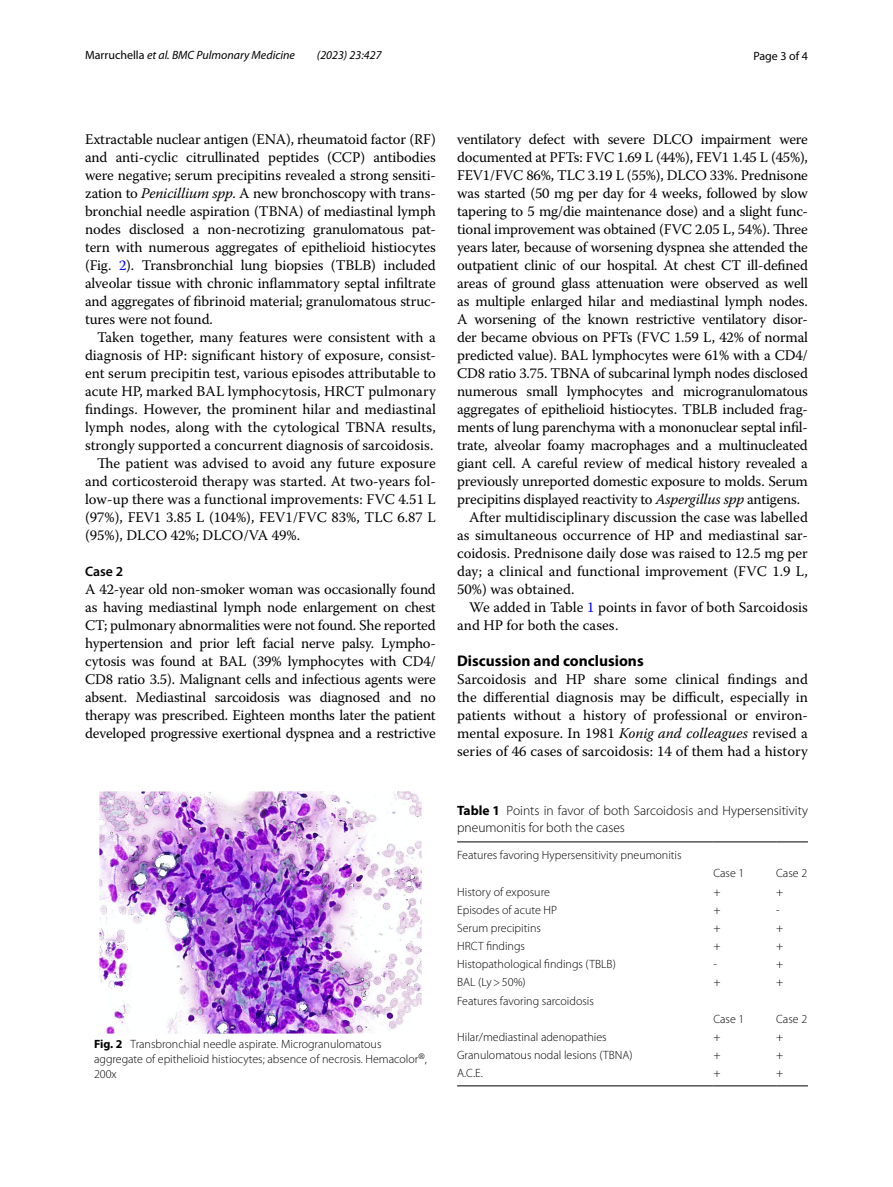
<style>
.page{position:relative;width:893px;height:1187px;background:#fff}
.page>*{position:absolute;margin:0;border:0;box-sizing:border-box;transform-origin:0 0}
.t1{font:700 15.45px "Myriad Pro";color:#000}
.t2{font:14.7px/18px "Warnock Pro";letter-spacing:-.01em;color:#000;text-align:justify}
.t3{font:600 13.8px "Myriad Pro";color:#000}
.t4{font:300 13.5px/16.5px "Myriad Pro";color:#000}
.t5{font:300 12px/15px "Myriad Pro";color:#000}
.t6{font:italic 12px "Myriad Pro";color:#000}
.t7{font:12px "Myriad Pro";color:#000}
.s1{font-style:normal}
.s2{font-style:italic}
.s3{color:#00f}
.s4{font-weight:700}
</style>
<div class="page">
<img style="left:100px;top:791px;width:321px;height:242px">
<hr style="left:457px;top:841px;width:256px;height:1px;background:#000">
<hr style="left:713px;top:841px;width:63px;height:1px;background:#000">
<hr style="left:776px;top:841px;width:32px;height:1px;background:#000">
<hr style="left:457px;top:1085px;width:256px;height:1px;background:#000">
<hr style="left:713px;top:1085px;width:63px;height:1px;background:#000">
<hr style="left:776px;top:1085px;width:32px;height:1px;background:#000">
<p class="t6" style="left:85px;top:48px;width:212px"><span class="s1">Marruchella</span> et al. BMC Pulmonary Medicine</p>
<p class="t6" style="left:317px;top:48px;width:66px">(2023) 23:427</p>
<p class="t7" style="left:753px;top:48px;width:56px">Page 3 of 4</p>
<p class="t2" style="left:85px;top:130px;width:352px">Extractable nuclear antigen (ENA), rheumatoid factor (RF) and anti-cyclic citrullinated peptides (CCP) antibodies were negative; serum precipitins revealed a strong sensiti&shy;zation to <span class="s2">Penicillium spp</span>. A new bronchoscopy with trans&shy;bronchial needle aspiration (TBNA) of mediastinal lymph nodes disclosed a non-necrotizing granulomatous pat&shy;tern with numerous aggregates of epithelioid histiocytes (Fig. <span class="s3">2</span>). Transbronchial lung biopsies (TBLB) included alveolar tissue with chronic inflammatory septal infiltrate and aggregates of fibrinoid material; granulomatous struc&shy;tures were not found.</p>
<p class="t2" style="left:97px;top:328px;width:340px">Taken together, many features were consistent with a</p>
<p class="t2" style="left:85px;top:346px;width:352px">diagnosis of HP: significant history of exposure, consist-</p>
<p class="t2" style="left:85px;top:364px;width:352px">ent serum precipitin test, various episodes attributable to</p>
<p class="t2" style="left:85px;top:382px;width:352px">acute HP, marked BAL lymphocytosis, HRCT pulmonary</p>
<p class="t2" style="left:85px;top:400px;width:352px">findings. However, the prominent hilar and mediastinal</p>
<p class="t2" style="left:85px;top:418px;width:352px">lymph nodes, along with the cytological TBNA results,</p>
<p class="t2" style="left:85px;top:436px;width:350px">strongly supported a concurrent diagnosis of sarcoidosis.</p>
<p class="t2" style="left:97px;top:454px;width:340px">The patient was advised to avoid any future exposure</p>
<p class="t2" style="left:85px;top:472px;width:352px">and corticosteroid therapy was started. At two-years fol-</p>
<p class="t2" style="left:85px;top:490px;width:352px">low-up there was a functional improvements: FVC 4.51 L</p>
<p class="t2" style="left:85px;top:508px;width:352px">(97%), FEV1 3.85 L (104%), FEV1/FVC 83%, TLC 6.87 L</p>
<p class="t2" style="left:85px;top:526px;width:217px">(95%), DLCO 42%; DLCO/VA 49%.</p>
<p class="t3" style="left:85px;top:562px;width:40px">Case 2</p>
<p class="t2" style="left:85px;top:580px;width:352px">A 42-year old non-smoker woman was occasionally found as having mediastinal lymph node enlargement on chest CT; pulmonary abnormalities were not found. She reported hypertension and prior left facial nerve palsy. Lympho&shy;cytosis was found at BAL (39% lymphocytes with CD4/ CD8 ratio 3.5). Malignant cells and infectious agents were absent. Mediastinal sarcoidosis was diagnosed and no therapy was prescribed. Eighteen months later the patient developed progressive exertional dyspnea and a restrictive</p>
<p class="t5" style="left:94px;top:1036px;width:334px"><span class="s4">Fig. 2</span> Transbronchial needle aspirate. Microgranulomatous aggregate of epithelioid histiocytes; absence of necrosis. Hemacolor<sup>®</sup>,<br>200x</p>
<p class="t2" style="left:457px;top:130px;width:352px">ventilatory defect with severe DLCO impairment were</p>
<p class="t2" style="left:457px;top:148px;width:352px">documented at PFTs: FVC 1.69 L (44%), FEV1 1.45 L (45%),</p>
<p class="t2" style="left:457px;top:166px;width:352px">FEV1/FVC 86%, TLC 3.19 L (55%), DLCO 33%. Prednisone</p>
<p class="t2" style="left:457px;top:184px;width:352px">was started (50 mg per day for 4 weeks, followed by slow</p>
<p class="t2" style="left:457px;top:202px;width:352px">tapering to 5 mg/die maintenance dose) and a slight func-</p>
<p class="t2" style="left:457px;top:220px;width:352px">tional improvement was obtained (FVC 2.05 L, 54%). Three</p>
<p class="t2" style="left:457px;top:238px;width:352px">years later, because of worsening dyspnea she attended the</p>
<p class="t2" style="left:457px;top:256px;width:352px">outpatient clinic of our hospital. At chest CT ill-defined</p>
<p class="t2" style="left:457px;top:274px;width:352px">areas of ground glass attenuation were observed as well</p>
<p class="t2" style="left:457px;top:292px;width:352px">as multiple enlarged hilar and mediastinal lymph nodes.</p>
<p class="t2" style="left:457px;top:310px;width:352px">A worsening of the known restrictive ventilatory disor-</p>
<p class="t2" style="left:457px;top:328px;width:352px">der became obvious on PFTs (FVC 1.59 L, 42% of normal</p>
<p class="t2" style="left:457px;top:346px;width:352px">predicted value). BAL lymphocytes were 61% with a CD4/</p>
<p class="t2" style="left:457px;top:364px;width:352px">CD8 ratio 3.75. TBNA of subcarinal lymph nodes disclosed</p>
<p class="t2" style="left:457px;top:382px;width:352px">numerous small lymphocytes and microgranulomatous</p>
<p class="t2" style="left:457px;top:400px;width:352px">aggregates of epithelioid histiocytes. TBLB included frag-</p>
<p class="t2" style="left:457px;top:418px;width:352px">ments of lung parenchyma with a mononuclear septal infil-</p>
<p class="t2" style="left:457px;top:436px;width:352px">trate, alveolar foamy macrophages and a multinucleated</p>
<p class="t2" style="left:457px;top:454px;width:352px">giant cell. A careful review of medical history revealed a</p>
<p class="t2" style="left:457px;top:472px;width:352px">previously unreported domestic exposure to molds. Serum</p>
<p class="t2" style="left:457px;top:490px;width:345px">precipitins displayed reactivity to <span class="s2">Aspergillus spp</span> antigens.</p>
<p class="t2" style="left:469px;top:508px;width:340px">After multidisciplinary discussion the case was labelled</p>
<p class="t2" style="left:457px;top:526px;width:352px">as simultaneous occurrence of HP and mediastinal sar-</p>
<p class="t2" style="left:457px;top:544px;width:352px">coidosis. Prednisone daily dose was raised to 12.5 mg per</p>
<p class="t2" style="left:457px;top:562px;width:352px">day; a clinical and functional improvement (FVC 1.9 L,</p>
<p class="t2" style="left:457px;top:580px;width:119px">50%) was obtained.</p>
<p class="t2" style="left:469px;top:598px;width:340px">We added in Table <span class="s3">1</span> points in favor of both Sarcoidosis</p>
<p class="t2" style="left:457px;top:616px;width:163px">and HP for both the cases.</p>
<p class="t1" style="left:457px;top:650px;width:188px">Discussion and conclusions</p>
<p class="t2" style="left:457px;top:670px;width:352px">Sarcoidosis and HP share some clinical findings and the differential diagnosis may be difficult, especially in patients without a history of professional or environ&shy;mental exposure. In 1981 <span class="s2">Konig and colleagues</span> revised a series of 46 cases of sarcoidosis: 14 of them had a history</p>
<p class="t4" style="left:457px;top:802px;width:352px"><span class="s4">Table 1</span> Points in favor of both Sarcoidosis and Hypersensitivity pneumonitis for both the cases</p>
<p class="t5" style="left:457px;top:848px;width:226px">Features favoring Hypersensitivity pneumonitis</p>
<p class="t5" style="left:713px;top:866px;width:33px">Case 1</p>
<p class="t5" style="left:776px;top:866px;width:33px">Case 2</p>
<p class="t5" style="left:457px;top:884px;width:94px">History of exposure</p>
<p class="t5" style="left:713px;top:884px;width:9px">+</p>
<p class="t5" style="left:776px;top:884px;width:9px">+</p>
<p class="t5" style="left:457px;top:902px;width:102px">Episodes of acute HP</p>
<p class="t5" style="left:713px;top:902px;width:9px">+</p>
<p class="t5" style="left:776px;top:902px;width:5px">-</p>
<p class="t5" style="left:457px;top:920px;width:85px">Serum precipitins</p>
<p class="t5" style="left:713px;top:920px;width:9px">+</p>
<p class="t5" style="left:776px;top:920px;width:9px">+</p>
<p class="t5" style="left:457px;top:938px;width:69px">HRCT findings</p>
<p class="t5" style="left:713px;top:938px;width:9px">+</p>
<p class="t5" style="left:776px;top:938px;width:9px">+</p>
<p class="t5" style="left:457px;top:956px;width:160px">Histopathological findings (TBLB)</p>
<p class="t5" style="left:713px;top:956px;width:5px">-</p>
<p class="t5" style="left:776px;top:956px;width:9px">+</p>
<p class="t5" style="left:457px;top:975px;width:70px">BAL (Ly&gt;50%)</p>
<p class="t5" style="left:713px;top:975px;width:9px">+</p>
<p class="t5" style="left:776px;top:975px;width:9px">+</p>
<p class="t5" style="left:457px;top:993px;width:138px">Features favoring sarcoidosis</p>
<p class="t5" style="left:713px;top:1011px;width:33px">Case 1</p>
<p class="t5" style="left:776px;top:1011px;width:33px">Case 2</p>
<p class="t5" style="left:457px;top:1029px;width:151px">Hilar/mediastinal adenopathies</p>
<p class="t5" style="left:713px;top:1029px;width:9px">+</p>
<p class="t5" style="left:776px;top:1029px;width:9px">+</p>
<p class="t5" style="left:457px;top:1047px;width:177px">Granulomatous nodal lesions (TBNA)</p>
<p class="t5" style="left:713px;top:1047px;width:9px">+</p>
<p class="t5" style="left:776px;top:1047px;width:9px">+</p>
<p class="t5" style="left:457px;top:1065px;width:27px">A.C.E.</p>
<p class="t5" style="left:713px;top:1065px;width:9px">+</p>
<p class="t5" style="left:776px;top:1065px;width:9px">+</p>
</div>
